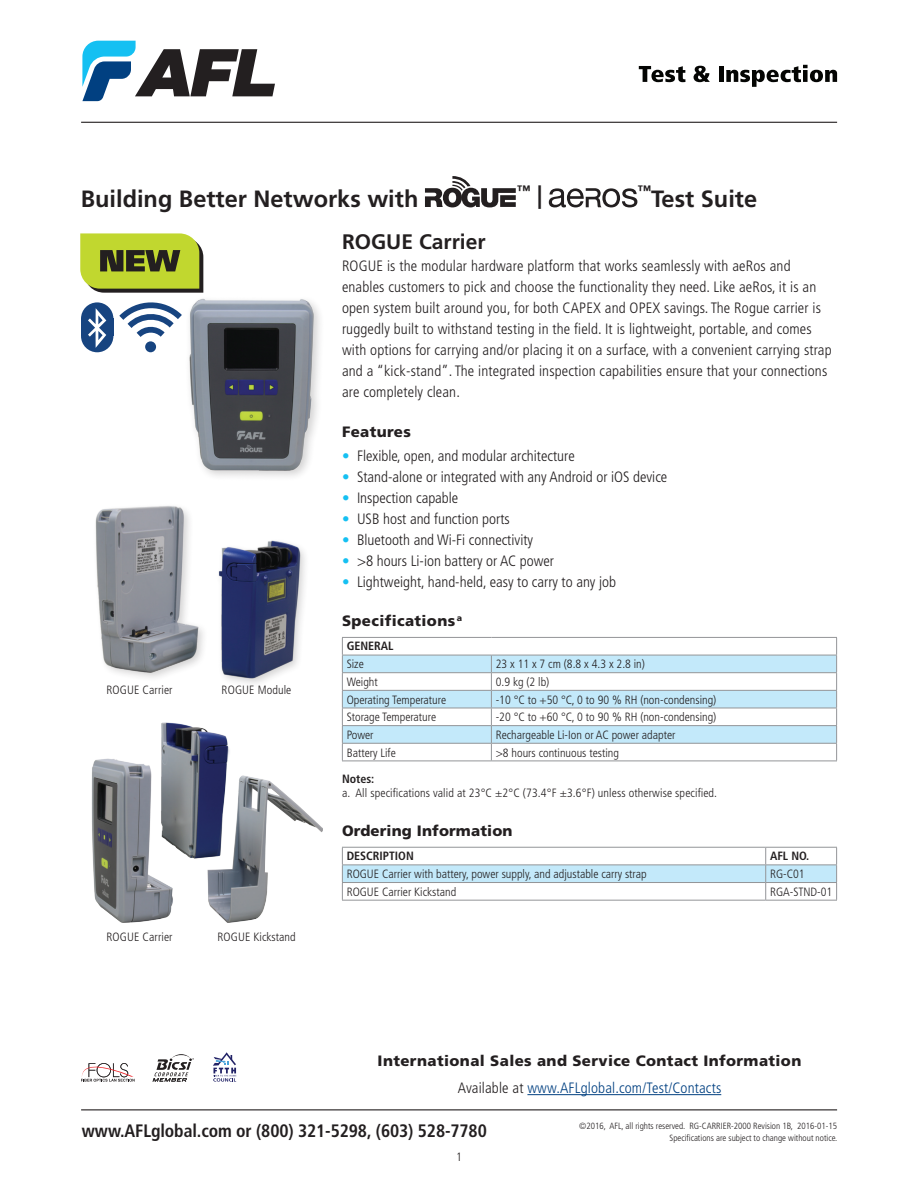
<style>
.page{position:relative;width:918px;height:1188px;background:#fff}
.page>*{position:absolute;margin:0;border:0;box-sizing:border-box;transform-origin:0 0}
.t1{font:700 23.55px "Frutiger LT Std";color:#231f20}
.t2{font:700 21px "Frutiger LT Std";color:#231f20}
.t3{font:700 condensed 18px "Frutiger LT Std";letter-spacing:-.005em;color:#231f20}
.t4{font:300 condensed 15px/21px "Frutiger LT Std";letter-spacing:.01em;color:#231f20}
.t5{font:900 15px/27.5px "Frutiger LT Std";letter-spacing:.025em;color:#231f20;text-align:center}
.t6{font:700 13.8px "Frutiger LT Std";color:#231f20}
.t7{font:300 condensed 12px "Frutiger LT Std";color:#231f20}
.t8{font:700 condensed 12px "Frutiger LT Std";color:#231f20}
.t9{font:300 condensed 9px/12px "Frutiger LT Std";color:#231f20;text-align:right}
.s1{font-size:23.55px}
.s2{color:#15c0f2}
.s3{font-weight:300;font-stretch:condensed}
.s4{font-weight:300;font-stretch:condensed;color:#014081}
</style>
<div class="page">
<hr style="left:81px;top:122px;width:756px;height:1px;background:#231f20">
<hr style="left:81px;top:1109px;width:756px;height:1px;background:#231f20">
<svg style="left:639px;top:66px;width:46px;height:16px"></svg>
<svg style="left:694px;top:66px;width:16px;height:16px"></svg>
<div style="left:719px;top:66px;width:5px;height:16px;background:#040503"></div>
<svg style="left:726px;top:65px;width:111px;height:22px"></svg>
<svg style="left:82px;top:41px;width:193px;height:60px"></svg>
<svg style="left:425px;top:176px;width:91px;height:31px"></svg>
<svg style="left:549px;top:188px;width:88px;height:19px"></svg>
<hr style="left:342px;top:761px;width:149px;height:1px;background:#939598">
<hr style="left:491px;top:761px;width:346px;height:1px;background:#939598">
<hr style="left:342px;top:637px;width:149px;height:1px;background:#939598">
<hr style="left:491px;top:637px;width:346px;height:1px;background:#939598">
<svg style="left:342px;top:638px;width:495px;height:123px"></svg>
<hr style="left:342px;top:900px;width:424px;height:1px;background:#939598">
<hr style="left:766px;top:900px;width:71px;height:1px;background:#939598">
<hr style="left:342px;top:847px;width:424px;height:1px;background:#939598">
<hr style="left:766px;top:847px;width:71px;height:1px;background:#939598">
<svg style="left:342px;top:848px;width:495px;height:52px"></svg>
<hr style="left:342px;top:865px;width:424px;height:1px;background:#939598">
<hr style="left:766px;top:865px;width:71px;height:1px;background:#939598">
<svg style="left:81px;top:1063px;width:54px;height:19px"></svg>
<svg style="left:213px;top:1052px;width:23px;height:30px"></svg>
<svg style="left:153px;top:1054px;width:41px;height:28px"></svg>
<hr style="left:527px;top:1094px;width:194px;height:1px;background:#014081">
<div style="left:184px;top:294px;width:141px;height:188px;background:#231f20;opacity:.2"></div>
<img style="left:189px;top:298px;width:125px;height:173px">
<svg style="left:80px;top:233px;width:123px;height:60px"></svg>
<img style="left:91px;top:722px;width:232px;height:200px">
<div style="left:92px;top:502px;width:219px;height:187px;background:#231f20;opacity:.2"></div>
<img style="left:96px;top:506px;width:204px;height:173px">
<div style="left:81px;top:302px;width:32px;height:33px;background:#174480;border-radius:50%"></div>
<div style="left:81px;top:320px;width:32px;height:32px;background:#174480;border-radius:50%"></div>
<div style="left:81px;top:319px;width:32px;height:17px;background:#174480"></div>
<svg style="left:88px;top:308px;width:18px;height:40px"></svg>
<svg style="left:119px;top:302px;width:63px;height:41px"></svg>
<div style="left:145px;top:341px;width:11px;height:11px;background:#174480;border-radius:50%"></div>
<h1 class="t1" style="left:81px;top:185px;width:339px">Building Better Networks with</h1>
<p class="t6" style="left:517px;top:182px;width:27px">™ <span class="s1">|</span></p>
<p class="t6" style="left:637px;top:182px;width:15px">™</p>
<h1 class="t1" style="left:651px;top:185px;width:108px">Test Suite</h1>
<h2 class="t2" style="left:342px;top:230px;width:145px">ROGUE Carrier</h2>
<p class="t7" style="left:106px;top:683px;width:68px">ROGUE Carrier</p>
<p class="t7" style="left:222px;top:683px;width:71px">ROGUE Module</p>
<p class="t7" style="left:106px;top:930px;width:68px">ROGUE Carrier</p>
<p class="t7" style="left:218px;top:930px;width:80px">ROGUE Kickstand</p>
<p class="t4" style="left:342px;top:256px;width:491px">ROGUE is the modular hardware platform that works seamlessly with aeRos and enables customers to pick and choose the functionality they need. Like aeRos, it is an open system built around you, for both CAPEX and OPEX savings. The Rogue carrier is ruggedly built to withstand testing in the field. It is lightweight, portable, and comes with options for carrying and/or placing it on a surface, with a convenient carrying strap and a “kick-stand”. The integrated inspection capabilities ensure that your connections are completely clean.</p>
<p class="t5" style="left:342px;top:418px;width:71px">Features</p>
<p class="t4" style="left:342px;top:446px;width:234px"><span class="s2">•</span> Flexible, open, and modular architecture</p>
<p class="t4" style="left:342px;top:467px;width:327px"><span class="s2">•</span> Stand-alone or integrated with any Android or iOS device</p>
<p class="t4" style="left:342px;top:488px;width:118px"><span class="s2">•</span> Inspection capable</p>
<p class="t4" style="left:342px;top:509px;width:169px"><span class="s2">•</span> USB host and function ports</p>
<p class="t4" style="left:342px;top:530px;width:193px"><span class="s2">•</span> Bluetooth and Wi-Fi connectivity</p>
<p class="t4" style="left:342px;top:551px;width:214px"><span class="s2">•</span> &gt;8 hours Li-ion battery or AC power</p>
<p class="t4" style="left:342px;top:572px;width:276px"><span class="s2">•</span> Lightweight, hand-held, easy to carry to any job</p>
<p class="t5" style="left:342px;top:607px;width:122px">Specifications <sup>a</sup></p>
<p class="t8" style="left:347px;top:639px;width:48px">GENERAL</p>
<p class="t7" style="left:347px;top:657px;width:19px">Size</p>
<p class="t7" style="left:496px;top:657px;width:151px">23 x 11 x 7 cm (8.8 x 4.3 x 2.8 in)</p>
<p class="t7" style="left:347px;top:675px;width:33px">Weight</p>
<p class="t7" style="left:496px;top:675px;width:55px">0.9 kg (2 lb)</p>
<p class="t7" style="left:347px;top:693px;width:101px">Operating Temperature</p>
<p class="t7" style="left:496px;top:693px;width:222px">-10 °C to +50 °C, 0 to 90 % RH (non-condensing)</p>
<p class="t7" style="left:347px;top:710px;width:91px">Storage Temperature</p>
<p class="t7" style="left:496px;top:710px;width:222px">-20 °C to +60 °C, 0 to 90 % RH (non-condensing)</p>
<p class="t7" style="left:347px;top:728px;width:28px">Power</p>
<p class="t7" style="left:496px;top:728px;width:181px">Rechargeable Li-Ion or AC power adapter</p>
<p class="t7" style="left:347px;top:746px;width:51px">Battery Life</p>
<p class="t7" style="left:496px;top:746px;width:125px">&gt;8 hours continuous testing</p>
<p class="t8" style="left:342px;top:772px;width:34px">Notes:</p>
<p class="t7" style="left:342px;top:786px;width:377px">a. All specifications valid at 23°C ±2°C (73.4°F ±3.6°F) unless otherwise specified.</p>
<p class="t5" style="left:342px;top:817px;width:172px">Ordering Information</p>
<p class="t8" style="left:347px;top:849px;width:69px">DESCRIPTION</p>
<p class="t8" style="left:770px;top:849px;width:41px">AFL NO.</p>
<p class="t7" style="left:347px;top:867px;width:301px">ROGUE Carrier with battery, power supply, and adjustable carry strap</p>
<p class="t7" style="left:770px;top:867px;width:36px">RG-C01</p>
<p class="t7" style="left:347px;top:885px;width:111px">ROGUE Carrier Kickstand</p>
<p class="t7" style="left:770px;top:885px;width:64px">RGA-STND-01</p>
<p class="t5" style="left:378px;top:1047px;width:425px">International Sales and Service Contact Information<br><span class="s3">Available at</span> <span class="s4">www.AFLglobal.com/Test/Contacts</span></p>
<p class="t3" style="left:82px;top:1120px;width:406px">www.AFLglobal.com or (800) 321-5298, (603) 528-7780</p>
<p class="t9" style="left:579px;top:1120px;width:260px">©2016, AFL, all rights reserved. RG-CARRIER-2000 Revision 1B, 2016-01-15<br>Specifications are subject to change without notice.</p>
<p class="t7" style="left:456px;top:1150px;width:7px">1</p>
</div>
